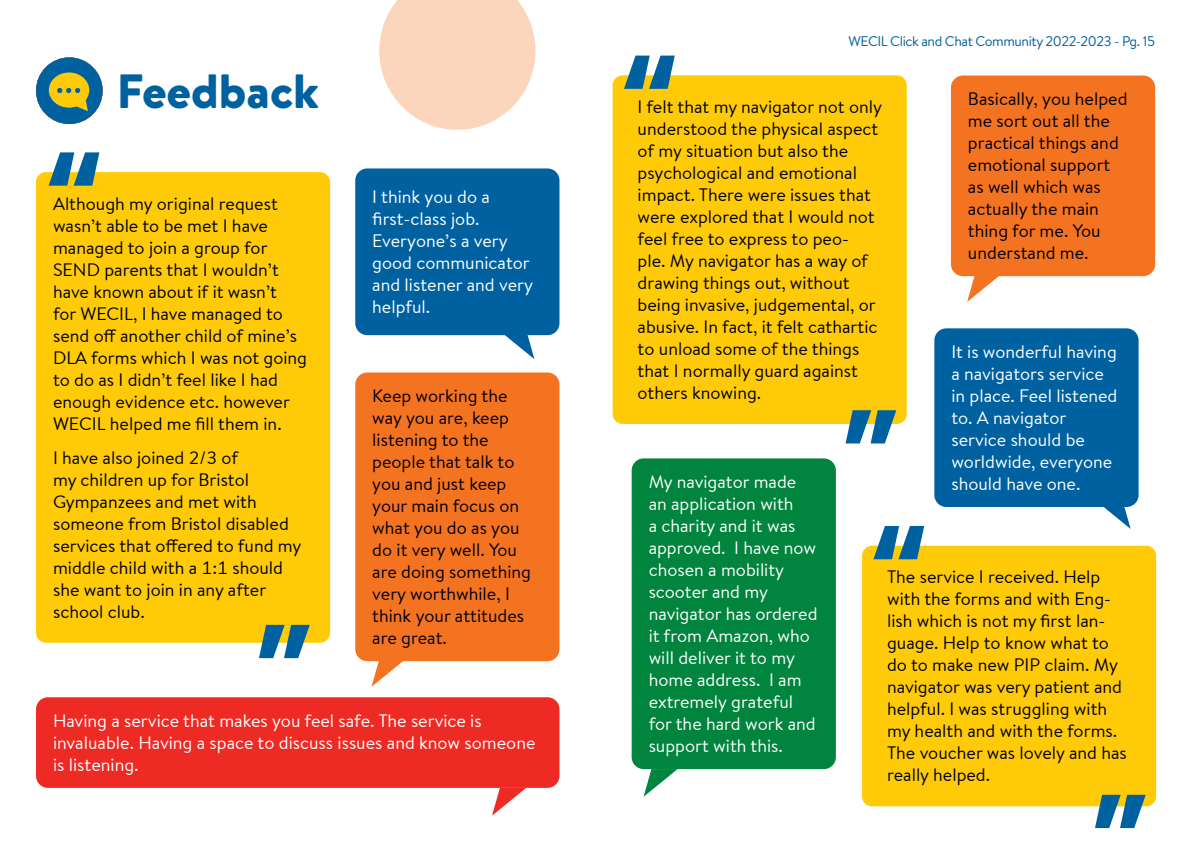
<style>
.page{position:relative;width:1191px;height:842px;background:#fff}
.page>*{position:absolute;margin:0;border:0;box-sizing:border-box;transform-origin:0 0}
.t1{font:700 148px "Nexa";color:#0061a1}
.t2{font:900 48px "Brandon Text";color:#0061a1}
.t3{font:18px/22px "Brandon Text Office";color:#000}
.t4{font:18px/22px "Brandon Text Office";color:#fff}
.t5{font:14px "Brandon Text";letter-spacing:-.03em;color:#0061a1}
</style>
<div class="page">
<div style="left:36px;top:57px;width:67px;height:67px;background:#0061a1;border-radius:50%"></div>
<svg style="left:49px;top:72px;width:40px;height:39px"></svg>
<div style="left:862px;top:546px;width:294px;height:260px;background:#ffcb08;border-radius:10px"></div>
<div style="left:612px;top:75px;width:294px;height:349px;background:#ffcb08;border-radius:10px"></div>
<div style="left:36px;top:172px;width:294px;height:471px;background:#ffcb08;border-radius:10px"></div>
<div style="left:355px;top:168px;width:204px;height:167px;background:#0061a1;border-radius:12px"></div>
<svg style="left:500px;top:335px;width:34px;height:24px"></svg>
<div style="left:355px;top:372px;width:204px;height:289px;background:#f47321;border-radius:12px"></div>
<svg style="left:371px;top:661px;width:34px;height:26px"></svg>
<div style="left:36px;top:697px;width:523px;height:91px;background:#ee2a24;border-radius:12px"></div>
<svg style="left:492px;top:788px;width:34px;height:28px"></svg>
<div style="left:951px;top:76px;width:204px;height:200px;background:#f47321;border-radius:12px"></div>
<svg style="left:967px;top:276px;width:34px;height:26px"></svg>
<div style="left:631px;top:458px;width:205px;height:311px;background:#00843e;border-radius:12px"></div>
<svg style="left:643px;top:769px;width:34px;height:28px"></svg>
<div style="left:934px;top:328px;width:204px;height:179px;background:#0061a1;border-radius:12px"></div>
<svg style="left:1103px;top:506px;width:27px;height:23px"></svg>
<svg style="left:379px;top:0;width:156px;height:130px"></svg>
<h1 class="t1" style="left:48px;top:118px;width:57px">“</h1>
<h2 class="t2" style="left:117px;top:73px;width:204px">Feedback</h2>
<p class="t3" style="left:53px;top:194px;width:256px">Although my original request wasn’t able to be met I have managed to join a group for<br>SEND parents that I wouldn’t have known about if it wasn’t<br>for WECIL, I have managed to send off another child of mine’s<br>DLA forms which I was not going to do as I didn’t feel like I had enough evidence etc. however<br>WECIL helped me fill them in.</p>
<p class="t3" style="left:53px;top:448px;width:250px">I have also joined 2/3 of<br>my children up for Bristol<br>Gympanzees and met with someone from Bristol disabled services that offered to fund my middle child with a 1:1 should she want to join in any after school club.</p>
<h1 class="t1" style="left:311px;top:692px;width:57px;rotate:-180deg">“</h1>
<p class="t4" style="left:372px;top:188px;width:162px">I think you do a first-class job.<br>Everyone’s a very good communicator and listener and very helpful.</p>
<p class="t3" style="left:372px;top:387px;width:160px">Keep working the way you are, keep listening to the people that talk to you and just keep your main focus on what you do as you do it very well. You are doing something very worthwhile, I think your attitudes are great.</p>
<p class="t4" style="left:53px;top:709px;width:484px">Having a service that makes you feel safe. The service is invaluable. Having a space to discuss issues and know someone is listening.</p>
<h1 class="t1" style="left:623px;top:21px;width:57px">“</h1>
<p class="t5" style="left:848px;top:35px;width:308px">WECIL Click and Chat Community 2022-2023 - Pg. 15</p>
<p class="t3" style="left:968px;top:90px;width:161px">Basically, you helped me sort out all the practical things and emotional support as well which was actually the main thing for me. You understand me.</p>
<p class="t3" style="left:637px;top:98px;width:246px">I felt that my navigator not only understood the physical aspect of my situation but also the psychological and emotional impact. There were issues that were explored that I would not feel free to express to peo-<br>ple. My navigator has a way of drawing things out, without being invasive, judgemental, or abusive. In fact, it felt cathartic to unload some of the things that I normally guard against others knowing.</p>
<h1 class="t1" style="left:897px;top:478px;width:57px;rotate:-180deg">“</h1>
<p class="t4" style="left:951px;top:343px;width:168px">It is wonderful having a navigators service in place. Feel listened to. A navigator service should be worldwide, everyone should have one.</p>
<p class="t4" style="left:648px;top:473px;width:170px">My navigator made an application with<br>a charity and it was approved. I have now chosen a mobility scooter and my navigator has ordered it from Amazon, who will deliver it to my home address. I am extremely grateful for the hard work and support with this.</p>
<h1 class="t1" style="left:872px;top:492px;width:57px">“</h1>
<p class="t3" style="left:887px;top:566px;width:241px">The service I received. Help with the forms and with Eng&shy;lish which is not my first lan&shy;guage. Help to know what to do to make new PIP claim. My navigator was very patient and helpful. I was struggling with my health and with the forms.<br>The voucher was lovely and has really helped.</p>
<h1 class="t1" style="left:1146px;top:862px;width:57px;rotate:-180deg">“</h1>
</div>
